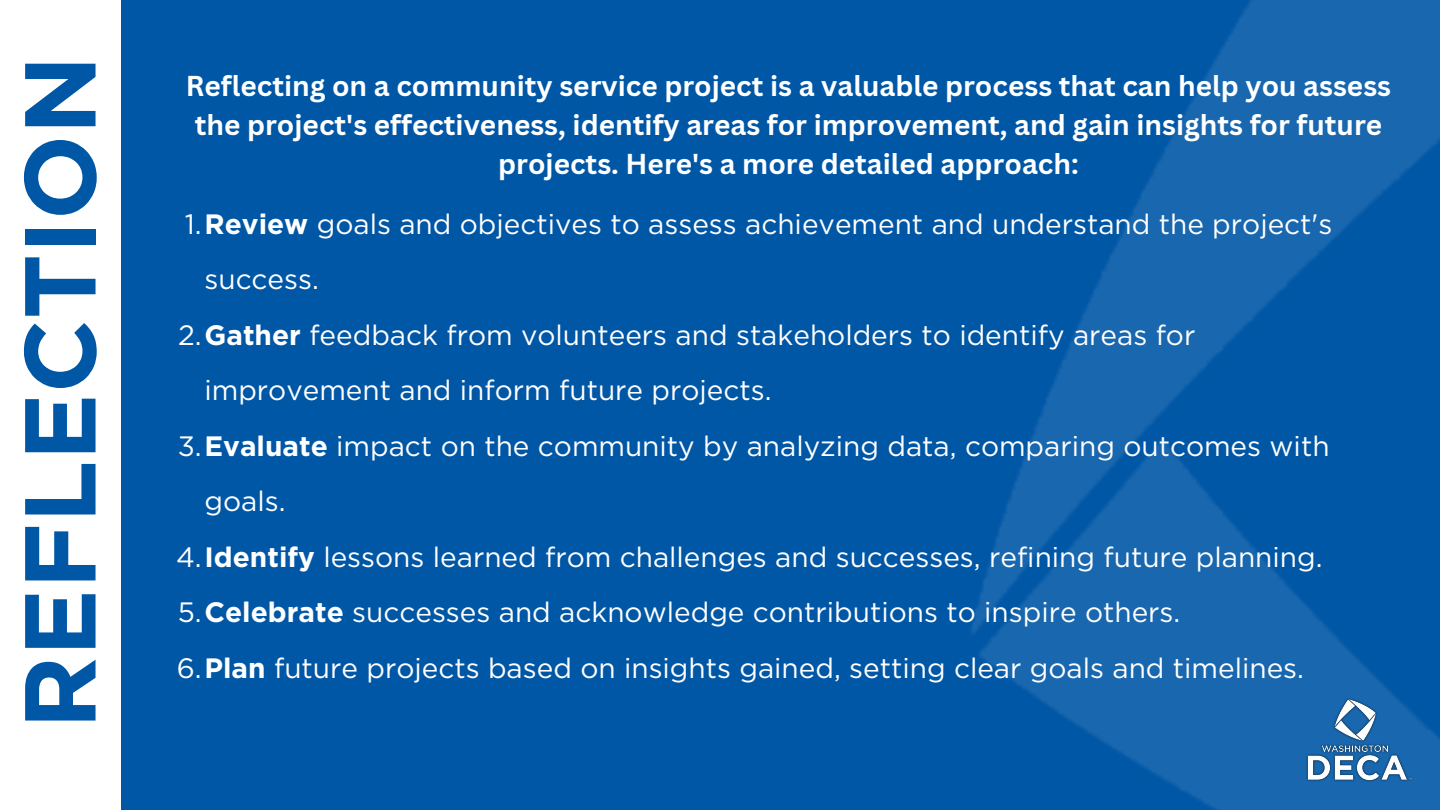
<style>
.page{position:relative;width:1440px;height:810px;background:#fff}
.page>*{position:absolute;margin:0;border:0;box-sizing:border-box;transform-origin:0 0}
.t1{font:700 100.6px "Gotham";color:#0057a6}
.t2{font:28px "Gotham";color:#fff}
.t3{font:700 28px/39px "Canva Sans";color:#fff;text-align:center}
.s1{font-weight:700}
</style>
<div class="page">
<div style="left:121px;top:0;width:1319px;height:810px;background:#0057a6"></div>
<img style="left:971px;top:0;width:469px;height:810px">
<img style="left:1306px;top:699px;width:106px;height:82px">
<h1 class="t1" style="left:-1px;top:729px;width:675px;rotate:-90deg">REFLECTION</h1>
<p class="t3" style="left:186px;top:66px;width:1207px">Reflecting on a community service project is a valuable process that can help you assess the project's effectiveness, identify areas for improvement, and gain insights for future projects. Here's a more detailed approach:</p>
<p class="t2" style="left:185px;top:207px;width:1149px">1.<span class="s1">Review</span> goals and objectives to assess achievement and understand the project's</p>
<p class="t2" style="left:204px;top:263px;width:116px">success.</p>
<p class="t2" style="left:178px;top:318px;width:1019px">2.<span class="s1">Gather</span> feedback from volunteers and stakeholders to identify areas for</p>
<p class="t2" style="left:204px;top:374px;width:569px">improvement and inform future projects.</p>
<p class="t2" style="left:178px;top:429px;width:1153px">3.<span class="s1">Evaluate</span> impact on the community by analyzing data, comparing outcomes with</p>
<p class="t2" style="left:204px;top:485px;width:83px">goals.</p>
<p class="t2" style="left:176px;top:540px;width:1148px">4.<span class="s1">Identify</span> lessons learned from challenges and successes, refining future planning.</p>
<p class="t2" style="left:178px;top:596px;width:1004px">5.<span class="s1">Celebrate</span> successes and acknowledge contributions to inspire others.</p>
<p class="t2" style="left:177px;top:651px;width:1129px">6.<span class="s1">Plan</span> future projects based on insights gained, setting clear goals and timelines.</p>
</div>
